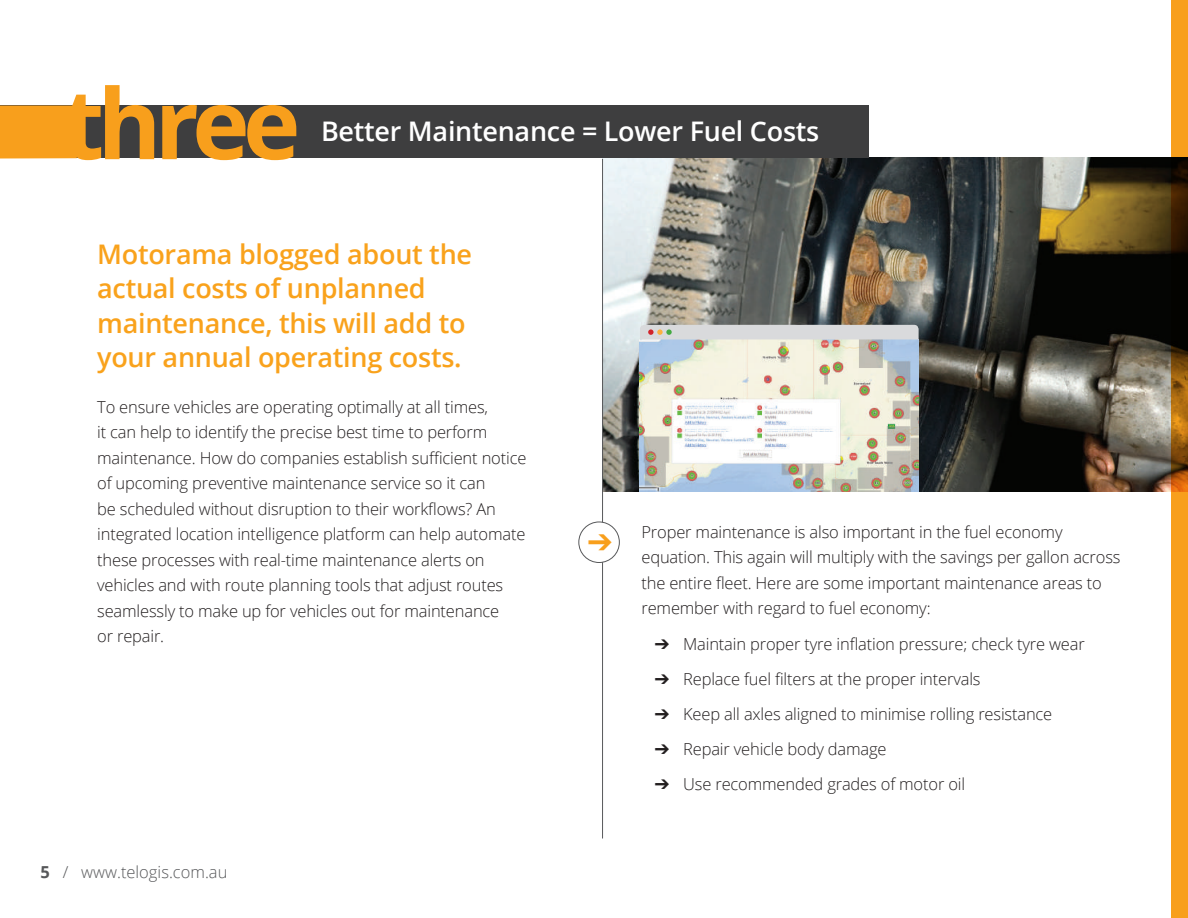
<style>
.page{position:relative;width:1188px;height:918px;background:#fff}
.page>*{position:absolute;margin:0;border:0;box-sizing:border-box;transform-origin:0 0}
.t1{font:700 97.5px "Open Sans";letter-spacing:-.07em;color:#f89f1c}
.t2{font:600 27px/34.5px "Open Sans";letter-spacing:-.01em;color:#f9a21c}
.t3{font:600 27px "Open Sans";letter-spacing:-.01em;color:#fff}
.t4{font:300 16.5px/25.5px "Open Sans";letter-spacing:-.01em;color:#231f20}
.t5{font:300 16.5px "Open Sans";color:#57585a}
.s1{font-weight:700}
</style>
<div class="page">
<img style="left:602px;top:157px;width:586px;height:334px">
<svg style="left:1171px;top:0;width:16px;height:918px;background:#ba7514"></svg>
<div style="left:0;top:105px;width:868px;height:53px;background:#3e3e3f"></div>
<svg style="left:0;top:106px;width:85px;height:53px;background:#ee9b20"></svg>
<hr style="left:602px;top:159px;width:1px;height:679px;background:#57585a">
<div style="left:579px;top:522px;width:40px;height:41px;background:#fff;border-radius:50%"></div>
<div style="left:579px;top:522px;width:41px;height:41px;border:1px solid #57585a;border-radius:50%"></div>
<img style="left:640px;top:339px;width:279px;height:152px">
<div style="left:640px;top:325px;width:279px;height:14px;background:#d9dadc"></div>
<h1 class="t1" style="left:62px;top:55px;width:240px">three</h1>
<h2 class="t3" style="left:321px;top:113px;width:500px">Better Maintenance = Lower Fuel Costs</h2>
<h2 class="t2" style="left:97px;top:236px;width:376px">Motorama blogged about the actual costs of unplanned maintenance, this will add to your annual operating costs.</h2>
<p class="t4" style="left:97px;top:394px;width:431px">To ensure vehicles are operating optimally at all times,<br>it can help to identify the precise best time to perform maintenance. How do companies establish sufficient notice of upcoming preventive maintenance service so it can<br>be scheduled without disruption to their workflows? An integrated location intelligence platform can help automate these processes with real-time maintenance alerts on vehicles and with route planning tools that adjust routes seamlessly to make up for vehicles out for maintenance<br>or repair.</p>
<p class="t5" style="left:40px;top:860px;width:188px"><span class="s1">5</span> / www.telogis.com.au</p>
<p class="t4" style="left:641px;top:519px;width:481px">Proper maintenance is also important in the fuel economy equation. This again will multiply with the savings per gallon across the entire fleet. Here are some important maintenance areas to remember with regard to fuel economy:</p>
<p class="t4" style="left:655px;top:630px;width:431px">➔ Maintain proper tyre inflation pressure; check tyre wear</p>
<p class="t4" style="left:655px;top:666px;width:327px">➔ Replace fuel filters at the proper intervals</p>
<p class="t4" style="left:655px;top:701px;width:399px">➔ Keep all axles aligned to minimise rolling resistance</p>
<p class="t4" style="left:655px;top:736px;width:233px">➔ Repair vehicle body damage</p>
<p class="t4" style="left:655px;top:771px;width:312px">➔ Use recommended grades of motor oil</p>
</div>
